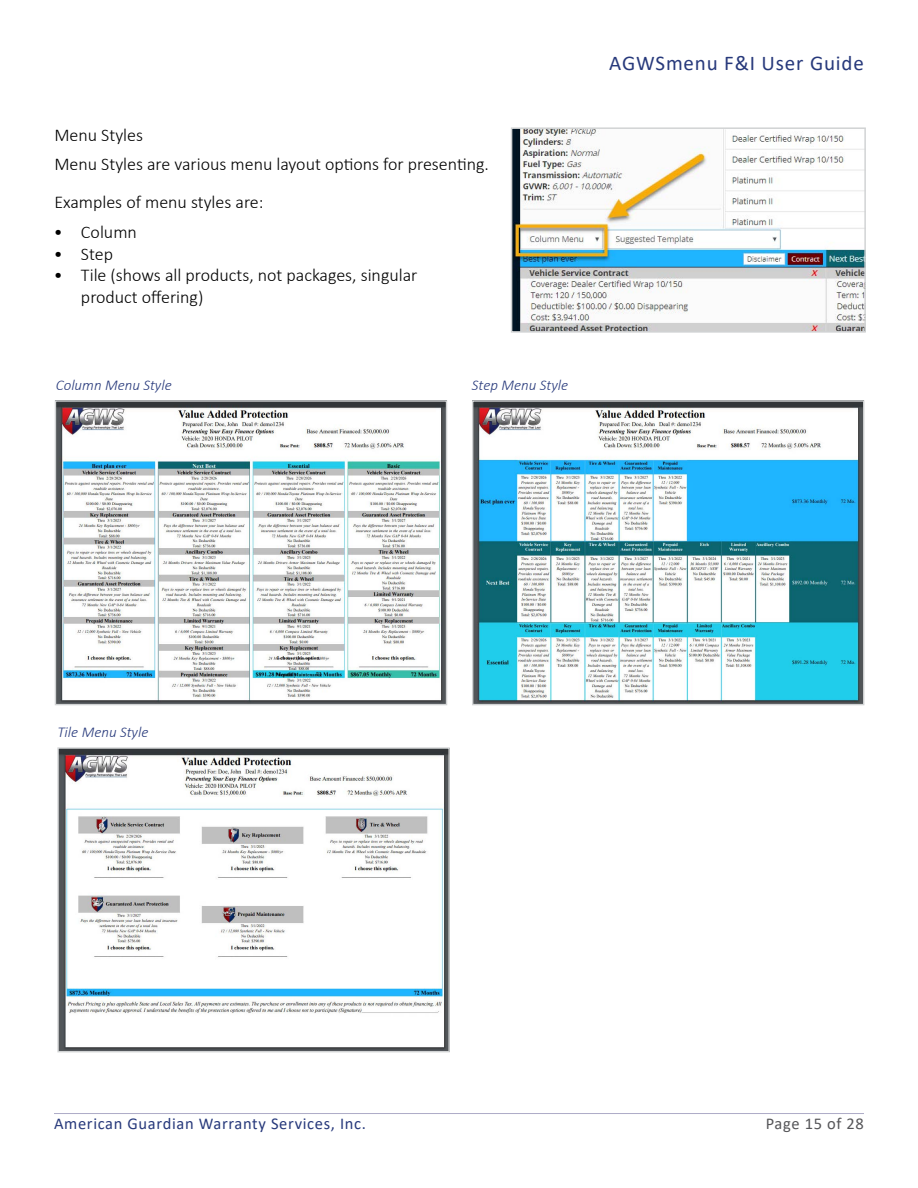
<style>
.page{position:relative;width:918px;height:1188px;background:#fff}
.page>*{position:absolute;margin:0;border:0;box-sizing:border-box;transform-origin:0 0}
.t1{font:21px "Calibri";letter-spacing:.04em;color:#27397b}
.t2{font:300 18px/29.1px "Calibri";color:#000}
.t3{font:16.5px "Calibri";letter-spacing:.04em;color:#27397b}
.t4{font:16.5px "Calibri";letter-spacing:.04em;color:#565659}
.t5{font:italic 300 15px "Calibri";color:#27397b}
</style>
<div class="page">
<hr style="left:54px;top:1113px;width:810px;height:1px;background:#adabc7">
<img style="left:514px;top:130px;width:349px;height:200px">
<div style="left:511px;top:127px;width:355px;height:206px;border:2px solid #d1d3d4"></div>
<img style="left:474px;top:402px;width:388px;height:301px">
<div style="left:472px;top:400px;width:392px;height:305px;border:1px solid #d1d3d4"></div>
<img style="left:57px;top:402px;width:388px;height:301px">
<div style="left:55px;top:400px;width:392px;height:305px;border:1px solid #d1d3d4"></div>
<img style="left:59px;top:749px;width:389px;height:301px">
<div style="left:57px;top:747px;width:393px;height:305px;border:1px solid #d1d3d4"></div>
<p class="t2" style="left:54px;top:120px;width:436px">Menu Styles<br>Menu Styles are various menu layout options for presenting.</p>
<p class="t2" style="left:54px;top:188px;width:211px">Examples of menu styles are:</p>
<p class="t2" style="left:54px;top:217px;width:84px">• Column</p>
<p class="t2" style="left:54px;top:239px;width:61px">• Step</p>
<p class="t2" style="left:81px;top:264px;width:338px;line-height:21.6px;text-indent:-27px">• Tile (shows all products, not packages, singular product offering)</p>
<p class="t5" style="left:56px;top:376px;width:117px">Column Menu Style</p>
<p class="t5" style="left:472px;top:376px;width:98px">Step Menu Style</p>
<p class="t1" style="left:609px;top:49px;width:256px">AGWSmenu F&amp;I User Guide</p>
<p class="t5" style="left:57px;top:723px;width:93px">Tile Menu Style</p>
<p class="t3" style="left:54px;top:1112px;width:313px">American Guardian Warranty Services, Inc.</p>
<p class="t4" style="left:766px;top:1112px;width:100px">Page 15 of 28</p>
</div>
